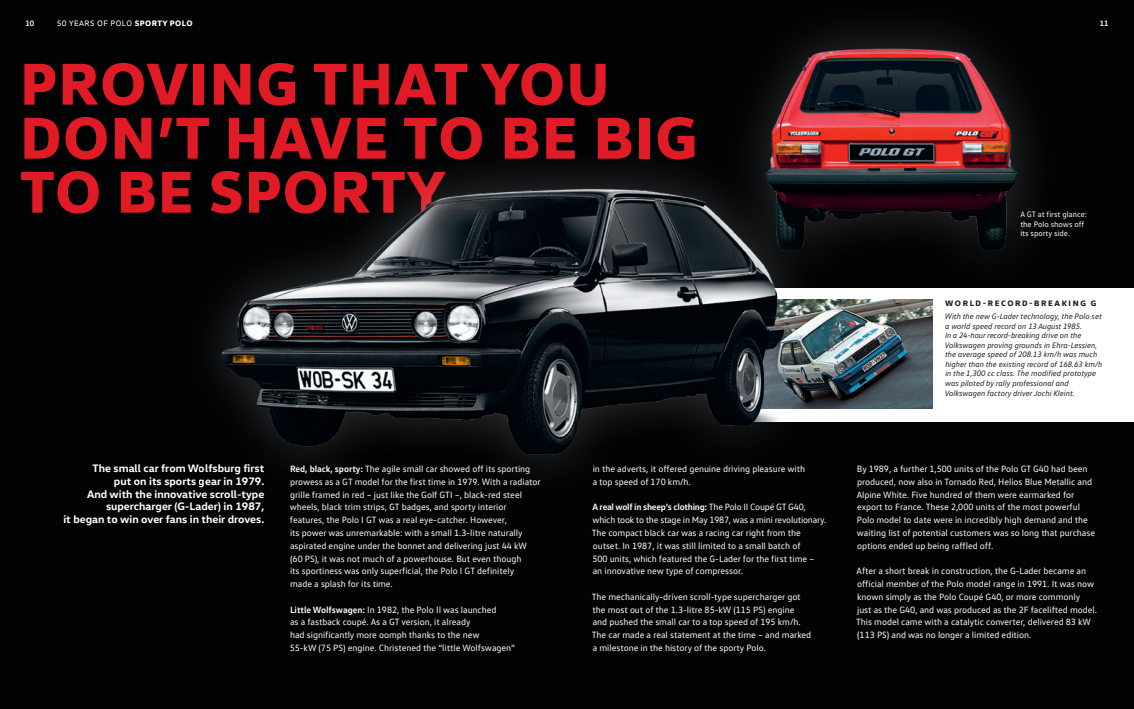
<style>
.page{position:relative;width:1134px;height:709px;background:#020305}
.page>*{position:absolute;margin:0;border:0;box-sizing:border-box;transform-origin:0 0}
.t1{font:800 60px/54px "VW Head";letter-spacing:.025em;color:#e01b25}
.t2{font:700 11px/12.8px "VW Head";color:#fff;text-align:right}
.t3{font:9.2px/12.8px "VW Text";letter-spacing:-.005em;color:#fff}
.t4{font:italic 8px/9.6px "VW Text";letter-spacing:-.005em;color:#231f20}
.t5{font:8px/9.6px "VW Text";color:#fff}
.t6{font:8px "VW Head";letter-spacing:.05em;color:#fff}
.t7{font:800 8px "VW Head";letter-spacing:.2em;color:#231f20}
.t8{font:700 8px "VW Text";color:#fff}
.s1{font-weight:800}
.s2{font-weight:700}
</style>
<div class="page">
<div style="left:743px;top:288px;width:391px;height:133px;background:#fff"></div>
<div style="left:718px;top:0;width:348px;height:300px;background:#fff;opacity:.2"></div>
<img style="left:718px;top:26px;width:329px;height:234px">
<img style="left:831px;top:300px;width:101px;height:108px">
<div style="left:175px;top:137px;width:656px;height:367px;background:#fff;opacity:.21"></div>
<p class="t8" style="left:26px;top:18px;width:10px">10</p>
<p class="t6" style="left:57px;top:18px;width:137px">50 YEARS OF POLO <span class="s1">SPORTY POLO</span></p>
<p class="t8" style="left:1100px;top:18px;width:10px">11</p>
<h1 class="t1" style="left:20px;top:54px;width:679px">PROVING THAT YOU<br>DON’T HAVE TO BE BIG<br>TO BE SPORTY</h1>
<p class="t2" style="left:63px;top:461px;width:202px">The small car from Wolfsburg first<br>put on its sports gear in 1979.<br>And with the innovative scroll-type supercharger (G-Lader) in 1987,<br>it began to win over fans in their droves.</p>
<p class="t3" style="left:290px;top:462px;width:252px"><span class="s2">Red, black, sporty:</span> The agile small car showed off its sporting prowess as a GT model for the first time in 1979. With a radiator grille framed in red – just like the Golf GTI –, black-red steel wheels, black trim strips, GT badges, and sporty interior features, the Polo I GT was a real eye-catcher. However,<br>its power was unremarkable: with a small 1.3-litre naturally aspirated engine under the bonnet and delivering just 44 kW (60 PS), it was not much of a powerhouse. But even though<br>its sportiness was only superficial, the Polo I GT definitely<br>made a splash for its time.</p>
<p class="t3" style="left:290px;top:602px;width:227px"><span class="s2">Little Wolfswagen:</span> In 1982, the Polo II was launched<br>as a fastback coupé. As a GT version, it already<br>had significantly more oomph thanks to the new<br>55-kW (75 PS) engine. Christened the “little Wolfswagen”</p>
<p class="t3" style="left:593px;top:462px;width:214px">in the adverts, it offered genuine driving pleasure with a top speed of 170 km/h.</p>
<p class="t3" style="left:592px;top:500px;width:236px"><span class="s2">A real wolf in sheep’s clothing:</span> The Polo II Coupé GT G40, which took to the stage in May 1987, was a mini revolutionary.<br>The compact black car was a racing car right from the outset. In 1987, it was still limited to a small batch of<br>500 units, which featured the G-Lader for the first time –<br>an innovative new type of compressor.</p>
<p class="t3" style="left:592px;top:590px;width:221px">The mechanically-driven scroll-type supercharger got the most out of the 1.3-litre 85-kW (115 PS) engine<br>and pushed the small car to a top speed of 195 km/h.<br>The car made a real statement at the time – and marked a milestone in the history of the sporty Polo.</p>
<p class="t5" style="left:1020px;top:209px;width:68px">A GT at first glance: the Polo shows off its sporty side.</p>
<p class="t7" style="left:945px;top:298px;width:153px">WORLD-RECORD-BREAKING G</p>
<p class="t4" style="left:945px;top:311px;width:159px">With the new G-Lader technology, the Polo set a world speed record on 13 August 1985.<br>In a 24-hour record-breaking drive on the Volkswagen proving grounds in Ehra-Lessien, the average speed of 208.13 km/h was much higher than the existing record of 168.63 km/h in the 1,300 cc class. The modified prototype was piloted by rally professional and Volkswagen factory driver Jochi Kleint.</p>
<p class="t3" style="left:857px;top:462px;width:240px">By 1989, a further 1,500 units of the Polo GT G40 had been produced, now also in Tornado Red, Helios Blue Metallic and Alpine White. Five hundred of them were earmarked for export to France. These 2,000 units of the most powerful Polo model to date were in incredibly high demand and the waiting list of potential customers was so long that purchase options ended up being raffled off.</p>
<p class="t3" style="left:856px;top:564px;width:243px">After a short break in construction, the G-Lader became an official member of the Polo model range in 1991. It was now known simply as the Polo Coupé G40, or more commonly<br>just as the G40, and was produced as the 2F facelifted model.<br>This model came with a catalytic converter, delivered 83 kW (113 PS) and was no longer a limited edition.</p>
</div>
